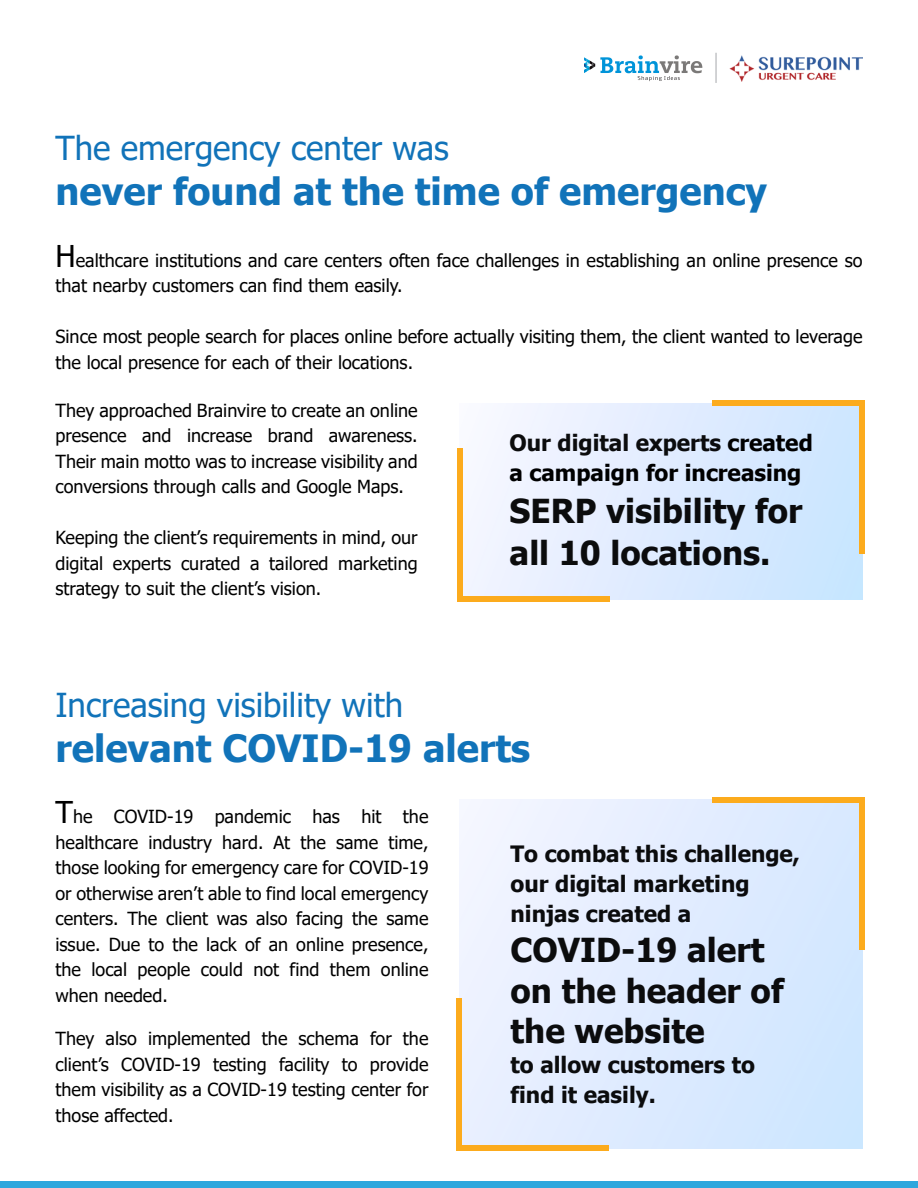
<style>
.page{position:relative;width:918px;height:1188px;background:#fff}
.page>*{position:absolute;margin:0;border:0;box-sizing:border-box;transform-origin:0 0}
.t1{font:700 37.5px "Tahoma";color:#1173b9}
.t2{font:700 33px/40.5px "Tahoma";color:rgb(0 0 0/.95)}
.t3{font:33px "Tahoma";color:#1173b9}
.t4{font:700 22.5px/30px "Tahoma";color:rgb(0 0 0/.95)}
.t5{font:700 22.5px/30px "Tahoma";color:#000}
.t6{font:18px/25.5px "Tahoma";color:#000;text-align:justify}
.s1{font-size:30px}
.s2{color:rgb(0 0 0/.95)}
</style>
<div class="page">
<img style="left:729px;top:56px;width:133px;height:25px">
<hr style="left:716px;top:53px;width:1px;height:30px;background:#a6a8ab">
<svg style="left:584px;top:55px;width:118px;height:26px"></svg>
<div style="left:459px;top:403px;width:403px;height:196px;background:linear-gradient(to right,#f6f6ff,#cae3fc)"></div>
<div style="left:459px;top:800px;width:403px;height:348px;background:linear-gradient(to right,#f0f3ff,#d2e5fc)"></div>
<div style="left:0;top:1182px;width:918px;height:6px;background:#2da7dd"></div>
<div style="left:860px;top:797px;width:5px;height:153px;background:#fcab1d"></div>
<div style="left:712px;top:797px;width:153px;height:5px;background:#fcab1d"></div>
<div style="left:860px;top:401px;width:5px;height:152px;background:#fcab1d"></div>
<div style="left:712px;top:401px;width:153px;height:5px;background:#fcab1d"></div>
<div style="left:456px;top:998px;width:6px;height:153px;background:#fcab1d"></div>
<div style="left:456px;top:1145px;width:153px;height:6px;background:#fcab1d"></div>
<div style="left:457px;top:448px;width:5px;height:153px;background:#fcab1d"></div>
<div style="left:457px;top:596px;width:153px;height:5px;background:#fcab1d"></div>
<h2 class="t3" style="left:56px;top:125px;width:395px">The emergency center was</h2>
<h1 class="t1" style="left:56px;top:165px;width:713px">never found at the time of emergency</h1>
<p class="t6" style="left:56px;top:248px;width:808px"><span class="s1">H</span>ealthcare institutions and care centers often face challenges in establishing an online presence so that nearby customers can find them easily.</p>
<p class="t6" style="left:56px;top:325px;width:809px">Since most people search for places online before actually visiting them, the client wanted to leverage the local presence for each of their locations.</p>
<p class="t6" style="left:56px;top:398px;width:364px">They approached Brainvire to create an online presence and increase brand awareness.<br>Their main motto was to increase visibility and conversions through calls and Google Maps.</p>
<p class="t6" style="left:56px;top:526px;width:364px">Keeping the client’s requirements in mind, our digital experts curated a tailored marketing strategy to suit the client’s vision.</p>
<p class="t5" style="left:510px;top:429px;width:305px"><span class="s2">Our digital experts</span> created a campaign for increasing</p>
<h2 class="t2" style="left:510px;top:492px;width:294px;line-height:42px">SERP visibility for all 10 locations.</h2>
<h2 class="t3" style="left:56px;top:682px;width:349px">Increasing visibility with</h2>
<h1 class="t1" style="left:56px;top:722px;width:476px">relevant COVID-19 alerts</h1>
<p class="t6" style="left:56px;top:805px;width:375px"><span class="s1">T</span>he COVID-19 pandemic has hit the healthcare industry hard. At the same time, those looking for emergency care for COVID-19 or otherwise aren’t able to find local emergency centers. The client was also facing the same issue. Due to the lack of an online presence, the local people could not find them online when needed.</p>
<p class="t6" style="left:56px;top:1027px;width:375px">They also implemented the schema for the client’s COVID-19 testing facility to provide them visibility as a COVID-19 testing center for those affected.</p>
<p class="t4" style="left:511px;top:840px;width:291px">To combat this challenge, our digital marketing ninjas created a</p>
<h2 class="t2" style="left:511px;top:931px;width:275px">COVID-19 alert on the header of the website</h2>
<p class="t4" style="left:511px;top:1051px;width:246px">to allow customers to find it easily.</p>
</div>
